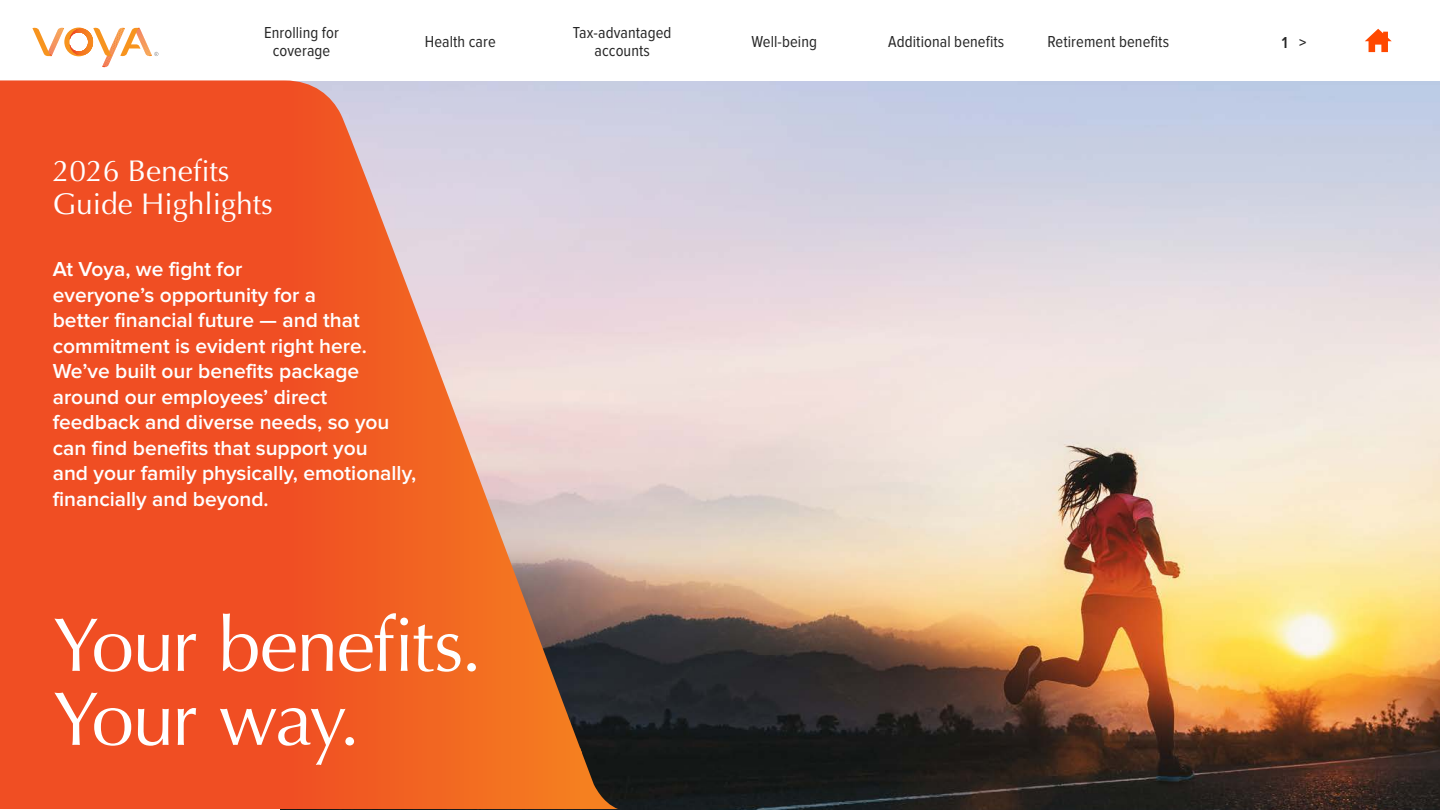
<style>
.page{position:relative;width:1440px;height:810px;background:#fff}
.page>*{position:absolute;margin:0;border:0;box-sizing:border-box;transform-origin:0 0}
.t1{font:76.2px/73.9px "Optima";letter-spacing:-.025em;color:#fff}
.t2{font:30px/33px "Optima";color:#fff}
.t3{font:600 21px/25.5px "Proxima Nova";color:#fff}
.t4{font:16.5px/18px "Proxima Nova Cond";letter-spacing:.005em;color:#262626;text-align:center}
.t5{font:600 16.5px "Proxima Nova Cond";color:#262626}
</style>
<div class="page">
<img style="left:280px;top:81px;width:1160px;height:729px">
<svg style="left:0;top:80px;width:618px;height:729px;background:#e86f4b"></svg>
<svg style="left:32px;top:27px;width:126px;height:41px"></svg>
<svg style="left:1365px;top:29px;width:27px;height:23px"></svg>
<p class="t4" style="left:264px;top:24px;width:76px">Enrolling for coverage</p>
<p class="t4" style="left:573px;top:24px;width:100px">Tax-advantaged accounts</p>
<p class="t4" style="left:751px;top:33px;width:67px">Well-being</p>
<p class="t4" style="left:888px;top:33px;width:118px">Additional benefits</p>
<p class="t4" style="left:1048px;top:33px;width:123px">Retirement benefits</p>
<p class="t4" style="left:425px;top:33px;width:73px">Health care</p>
<p class="t5" style="left:1299px;top:33px;width:9px">&gt;</p>
<p class="t5" style="left:1282px;top:33px;width:7px">1</p>
<h2 class="t2" style="left:53px;top:154px;width:222px">2026 Benefits<br>Guide Highlights</h2>
<p class="t3" style="left:53px;top:257px;width:365px">At Voya, we fight for<br>everyone’s opportunity for a<br>better financial future — and that commitment is evident right here.<br>We’ve built our benefits package around our employees’ direct feedback and diverse needs, so you can find benefits that support you<br>and your family physically, emotionally, financially and beyond.</p>
<h1 class="t1" style="left:53px;top:609px;width:431px">Your benefits.<br>Your way.</h1>
</div>
